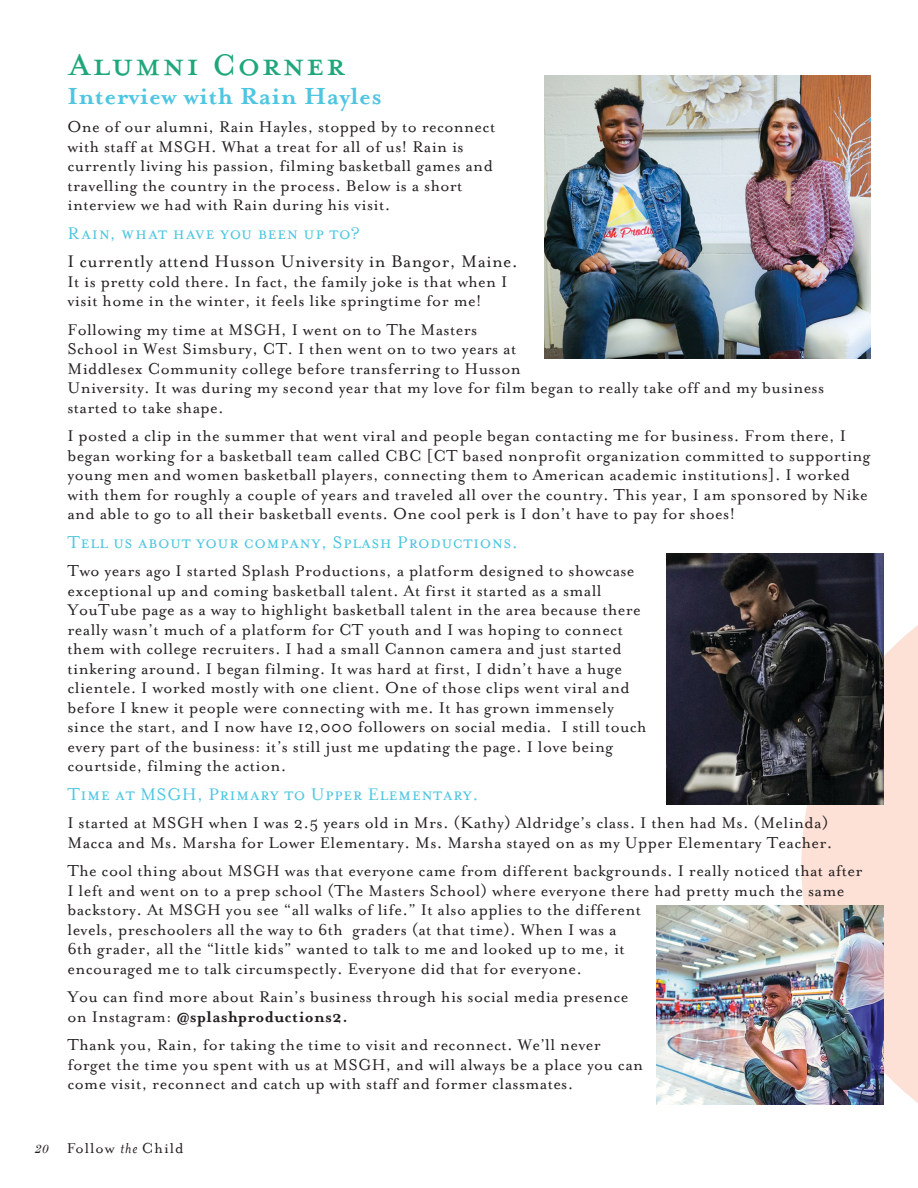
<style>
.page{position:relative;width:918px;height:1188px;background:#fff}
.page>*{position:absolute;margin:0;border:0;box-sizing:border-box;transform-origin:0 0}
.Body_Copy{font:46.5px "Mrs Eaves Petite Caps";letter-spacing:.02em;color:#1ea77a}
.Body_Copy-2{font:700 27px "Mrs Eaves";letter-spacing:.02em;color:#4ec6e1}
.Body_Copy-3{font:19.5px "Mrs Eaves Small Caps";letter-spacing:.02em;color:#4ec6e1}
.Body_Copy-4{font:19.5px "Mrs Eaves Roman";letter-spacing:.02em;color:#231f20}
.Body_Copy-5{font:18px/19.5px "Mrs Eaves Roman";letter-spacing:.02em;color:#231f20}
.t1{font:16.5px "Mrs Eaves Roman";letter-spacing:.06em;color:#231f20}
.s1{font-family:"Mrs Eaves";font-weight:700}
.s2{font-family:"Century Schoolbook";font-style:italic;font-size:12px}
.s3{font-family:"Mrs Eaves";font-style:italic}
</style>
<div class="page">
<svg style="left:801px;top:561px;width:117px;height:544px;background:#f9e0d8"></svg>
<img style="left:544px;top:76px;width:326px;height:282px">
<img style="left:657px;top:905px;width:226px;height:199px">
<img style="left:667px;top:553px;width:216px;height:251px">
<p class="Body_Copy" style="left:68px;top:44px;width:279px">Alumni Corner</p>
<p class="Body_Copy-2" style="left:68px;top:80px;width:316px">Interview with Rain Hayles</p>
<p class="Body_Copy-5" style="left:68px;top:117px;width:429px">One of our alumni, Rain Hayles, stopped by to reconnect with staff at MSGH. What a treat for all of us! Rain is currently living his passion, filming basketball games and travelling the country in the process. Below is a short interview we had with Rain during his visit.</p>
<p class="Body_Copy-3" style="left:68px;top:222px;width:294px">Rain, what have you been up to?</p>
<p class="Body_Copy-4" style="left:68px;top:251px;width:452px">I currently attend Husson University in Bangor, Maine.</p>
<p class="Body_Copy-5" style="left:68px;top:272px;width:441px">It is pretty cold there. In fact, the family joke is that when I visit home in the winter, it feels like springtime for me!</p>
<p class="Body_Copy-5" style="left:68px;top:320px;width:758px">Following my time at MSGH, I went on to The Masters<br>School in West Simsbury, CT. I then went on to two years at<br>Middlesex Community college before transferring to Husson<br>University. It was during my second year that my love for film began to really take off and my business started to take shape.</p>
<p class="Body_Copy-5" style="left:68px;top:426px;width:805px">I posted a clip in the summer that went viral and people began contacting me for business. From there, I began working for a basketball team called CBC [CT based nonprofit organization committed to supporting young men and women basketball players, connecting them to American academic institutions]. I worked with them for roughly a couple of years and traveled all over the country. This year, I am sponsored by Nike and able to go to all their basketball events. One cool perk is I don’t have to pay for shoes!</p>
<p class="Body_Copy-3" style="left:68px;top:531px;width:452px">Tell us about your company, Splash Productions.</p>
<p class="Body_Copy-5" style="left:68px;top:561px;width:581px">Two years ago I started Splash Productions, a platform designed to showcase exceptional up and coming basketball talent. At first it started as a small YouTube page as a way to highlight basketball talent in the area because there really wasn’t much of a platform for CT youth and I was hoping to connect them with college recruiters. I had a small Cannon camera and just started tinkering around. I began filming. It was hard at first, I didn’t have a huge clientele. I worked mostly with one client. One of those clips went viral and before I knew it people were connecting with me. It has grown immensely since the start, and I now have 12,000 followers on social media. I still touch every part of the business: it’s still just me updating the page. I love being courtside, filming the action.</p>
<p class="Body_Copy-3" style="left:68px;top:783px;width:413px">Time at MSGH, Primary to Upper Elementary.</p>
<p class="Body_Copy-5" style="left:68px;top:813px;width:767px">I started at MSGH when I was 2.5 years old in Mrs. (Kathy) Aldridge’s class. I then had Ms. (Melinda)<br>Macca and Ms. Marsha for Lower Elementary. Ms. Marsha stayed on as my Upper Elementary Teacher.</p>
<p class="Body_Copy-5" style="left:68px;top:861px;width:797px">The cool thing about MSGH was that everyone came from different backgrounds. I really noticed that after I left and went on to a prep school (The Masters School) where everyone there had pretty much the same backstory. At MSGH you see “all walks of life.” It also applies to the different<br>levels, preschoolers all the way to 6th graders (at that time). When I was a<br>6th grader, all the “little kids” wanted to talk to me and looked up to me, it<br>encouraged me to talk circumspectly. Everyone did that for everyone.</p>
<p class="Body_Copy-5" style="left:68px;top:987px;width:562px">You can find more about Rain’s business through his social media presence on Instagram: <span class="s1">@splashproductions2.</span></p>
<p class="Body_Copy-5" style="left:68px;top:1035px;width:577px">Thank you, Rain, for taking the time to visit and reconnect. We’ll never forget the time you spent with us at MSGH, and will always be a place you can come visit, reconnect and catch up with staff and former classmates.</p>
<p class="t1" style="left:34px;top:1139px;width:151px"><span class="s2">20</span> Follow <span class="s3">the</span> Child</p>
</div>
